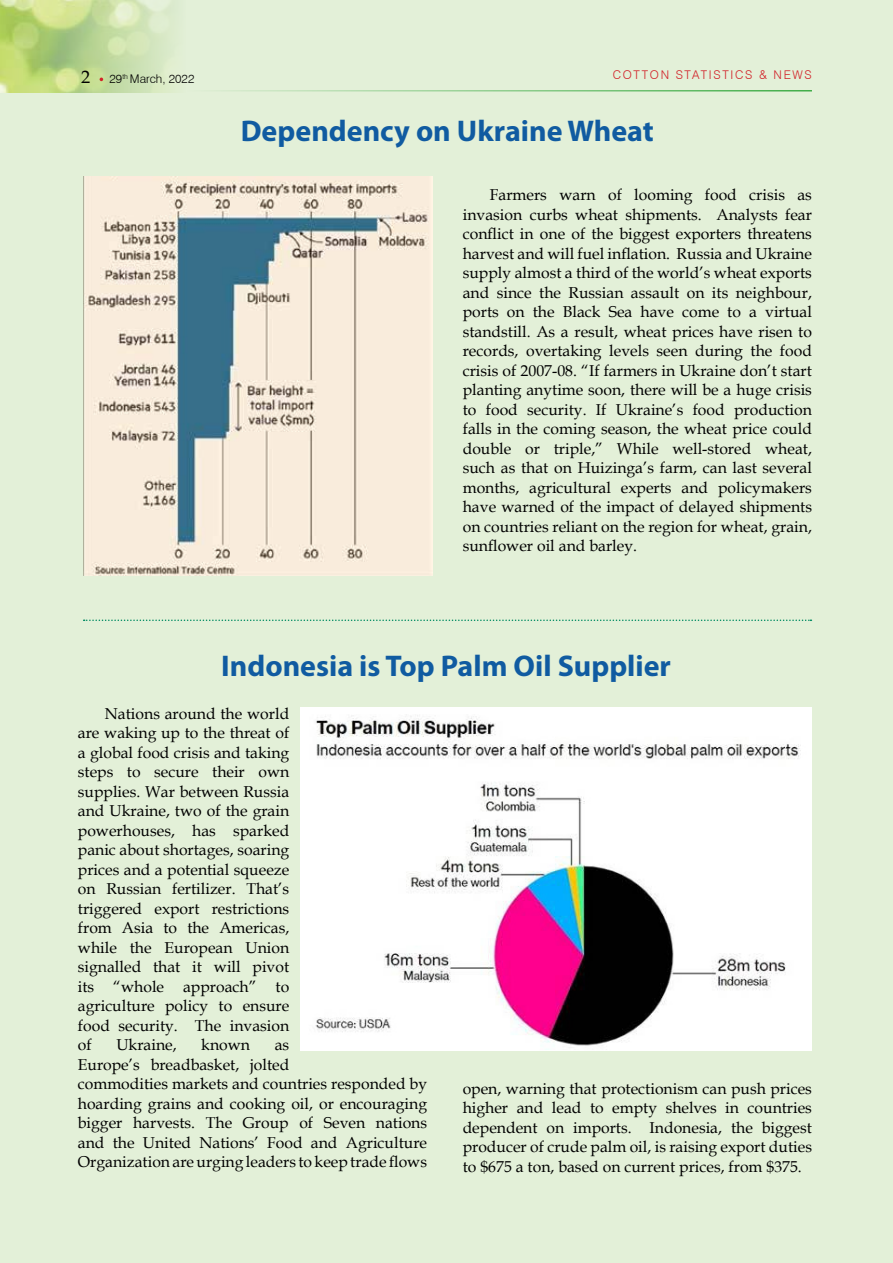
<style>
.page{position:relative;width:893px;height:1263px;background:#e3f0d8}
.page>*{position:absolute;margin:0;border:0;box-sizing:border-box;transform-origin:0 0}
.t1{font:700 30px "Myriad Pro";color:#105ba1}
.t2{font:18px "Book Antiqua";color:#000}
.t3{font:15.75px/19.5px "Book Antiqua";color:#000;text-align:justify}
.t4{font:300 12px "Swiss 721 BT";letter-spacing:.14em;color:#d2232a}
.t5{font:300 12px "Swiss 721 BT";color:#000}
</style>
<div class="page">
<img style="left:0;top:0;width:175px;height:93px">
<hr style="left:186px;top:90px;width:626px;height:2px;background:#41ad49">
<svg style="left:84px;top:619px;width:727px;height:2px"></svg>
<img style="left:83px;top:177px;width:349px;height:399px">
<img style="left:300px;top:707px;width:511px;height:343px">
<p class="t2" style="left:81px;top:64px;width:10px">2</p>
<p class="t4" style="left:613px;top:67px;width:132px">COTTON STATISTICS</p>
<p class="t4" style="left:759px;top:67px;width:53px">&amp; N EWS</p>
<p class="t5" style="left:110px;top:71px;width:86px">29<sup>TH</sup> MARCH, 2022</p>
<h1 class="t1" style="left:241px;top:112px;width:415px">Dependency on Ukraine Wheat</h1>
<p class="t3" style="left:463px;top:185px;width:351px;text-indent:27px">Farmers warn of looming food crisis as invasion curbs wheat shipments. Analysts fear conflict in one of the biggest exporters threatens harvest and will fuel inflation. Russia and Ukraine supply almost a third of the world’s wheat exports and since the Russian assault on its neighbour, ports on the Black Sea have come to a virtual standstill. As a result, wheat prices have risen to records, overtaking levels seen during the food crisis of 2007-08. “If farmers in Ukraine don’t start planting anytime soon, there will be a huge crisis to food security. If Ukraine’s food production falls in the coming season, the wheat price could double or triple,” While well-stored wheat, such as that on Huizinga’s farm, can last several months, agricultural experts and policymakers have warned of the impact of delayed shipments on countries reliant on the region for wheat, grain, sunflower oil and barley.</p>
<h1 class="t1" style="left:221px;top:647px;width:451px">Indonesia is Top Palm Oil Supplier</h1>
<p class="t3" style="left:78px;top:703px;width:213px;text-indent:27px">Nations around the world are waking up to the threat of a global food crisis and taking steps to secure their own supplies. War between Russia and Ukraine, two of the grain powerhouses, has sparked panic about shortages, soaring prices and a potential squeeze on Russian fertilizer. That’s triggered export restrictions from Asia to the Americas, while the European Union signalled that it will pivot its “whole approach” to agriculture policy to ensure food security. The invasion of</p>
<p class="t3" style="left:116px;top:1034px;width:62px">Ukraine,</p>
<p class="t3" style="left:201px;top:1034px;width:50px">known</p>
<p class="t3" style="left:78px;top:1034px;width:351px;text-align:left;text-indent:197px">as<br>Europe’s breadbasket, jolted<br>commodities markets and countries responded by hoarding grains and cooking oil, or encouraging bigger harvests. The Group of Seven nations and the United Nations’ Food and Agriculture Organization are urging leaders to keep trade flows</p>
<p class="t3" style="left:463px;top:1078px;width:351px">open, warning that protectionism can push prices higher and lead to empty shelves in countries dependent on imports. Indonesia, the biggest producer of crude palm oil, is raising export duties to $675 a ton, based on current prices, from $375.</p>
</div>
